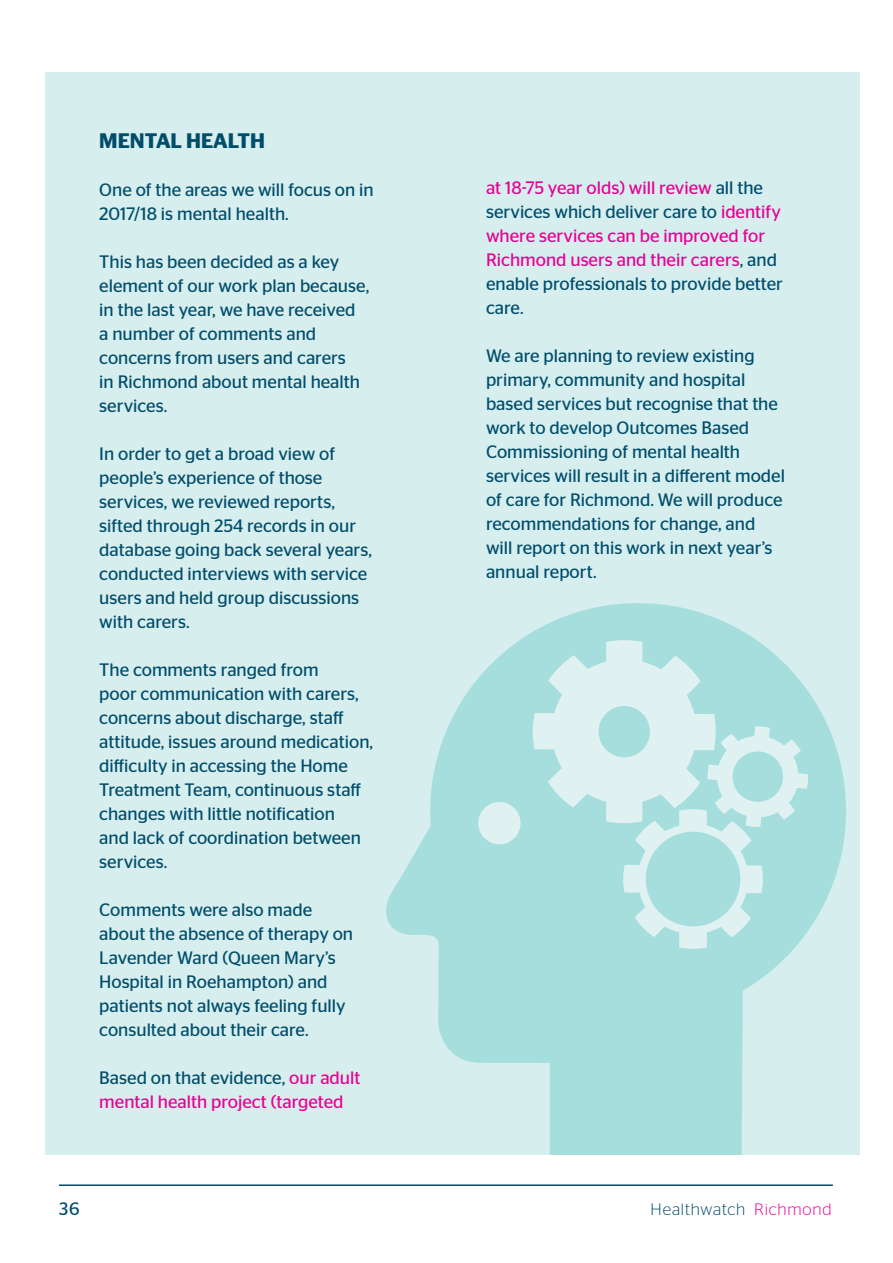
<style>
.page{position:relative;width:893px;height:1263px;background:#fff}
.page>*{position:absolute;margin:0;border:0;box-sizing:border-box;transform-origin:0 0}
.t1{font:600 21px "Stag Sans";color:#004d6b}
.t2{font:18px/24px "Stag Sans";color:#004d6b}
.t3{font:18px/24px "Stag Sans";color:#e80094}
.t4{font:300 16.5px "Stag Sans";letter-spacing:.05em;color:#004d6b}
.s1{color:#004d6b}
.s2{color:#e80094}
</style>
<div class="page">
<div style="left:45px;top:73px;width:815px;height:1082px;background:#d6eeee"></div>
<div style="left:430px;top:603px;width:416px;height:416px;background:#a5dedc;border-radius:50%"></div>
<svg style="left:386px;top:803px;width:357px;height:352px;fill:#a5dedc"></svg>
<div style="left:478px;top:802px;width:43px;height:42px;background:#dff1f1;border-radius:50%"></div>
<svg style="left:533px;top:640px;width:275px;height:309px"></svg>
<hr style="left:59px;top:1184px;width:774px;height:2px;background:#004d6b">
<p class="t1" style="left:99px;top:128px;width:167px">MENTAL HEALTH</p>
<p class="t2" style="left:99px;top:177px;width:276px">One of the areas we will focus on in<br>2017/18 is mental health.</p>
<p class="t2" style="left:99px;top:249px;width:271px">This has been decided as a key element of our work plan because, in the last year, we have received a number of comments and concerns from users and carers<br>in Richmond about mental health services.</p>
<p class="t2" style="left:99px;top:441px;width:274px">In order to get a broad view of people’s experience of those services, we reviewed reports, sifted through 254 records in our database going back several years, conducted interviews with service users and held group discussions with carers.</p>
<p class="t2" style="left:99px;top:657px;width:275px">The comments ranged from<br>poor communication with carers, concerns about discharge, staff attitude, issues around medication, difficulty in accessing the Home<br>Treatment Team, continuous staff changes with little notification<br>and lack of coordination between services.</p>
<p class="t2" style="left:99px;top:897px;width:255px">Comments were also made about the absence of therapy on<br>Lavender Ward (Queen Mary’s<br>Hospital in Roehampton) and patients not always feeling fully consulted about their care.</p>
<p class="t3" style="left:99px;top:1065px;width:263px"><span class="s1">Based on that evidence,</span> our adult mental health project (targeted</p>
<p class="t3" style="left:486px;top:175px;width:298px">at 18-75 year olds) will review <span class="s1">all the services which deliver care to</span> identify where services can be improved for<br>Richmond users and their carers<span class="s1">, and enable professionals to provide better care.</span></p>
<p class="t2" style="left:486px;top:343px;width:300px">We are planning to review existing primary, community and hospital based services but recognise that the work to develop Outcomes Based Commissioning of mental health services will result in a different model of care for Richmond. We will produce recommendations for change, and will report on this work in next year’s annual report.</p>
<p class="t2" style="left:59px;top:1196px;width:22px">36</p>
<p class="t4" style="left:651px;top:1200px;width:183px">Healthwatch <span class="s2">Richmond</span></p>
</div>
